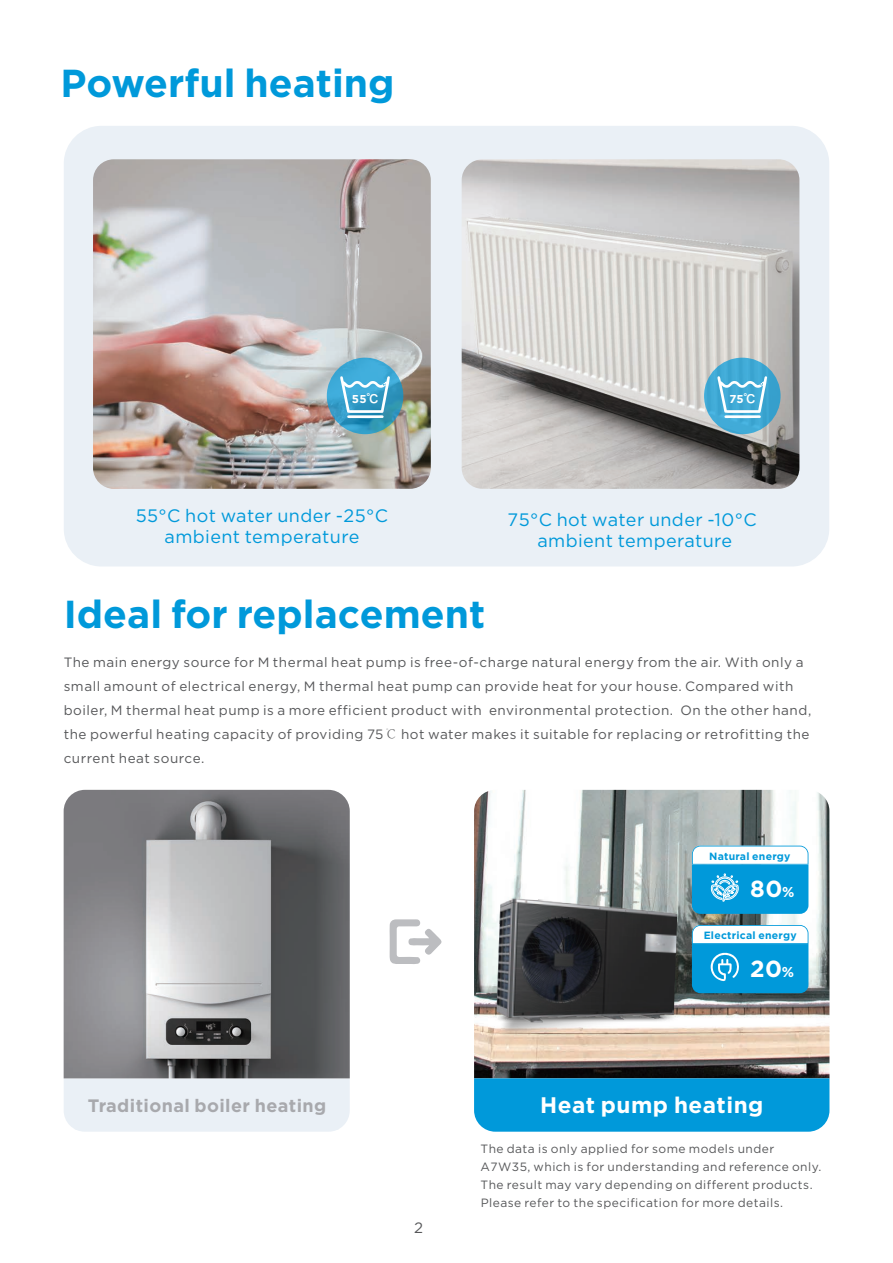
<style>
.page{position:relative;width:893px;height:1263px;background:#fff}
.page>*{position:absolute;margin:0;border:0;box-sizing:border-box;transform-origin:0 0}
.t1{font:700 39px "Gotham HTF";color:#0099da}
.t2{font:700 23.25px "Gotham HTF";color:#fff}
.t3{font:700 22.5px "Gotham HTF";letter-spacing:.02em;color:#fff}
.t4{font:18px/21px "Gotham";letter-spacing:.02em;color:#0099da;text-align:center}
.t5{font:700 18px "Gotham HTF";letter-spacing:.02em;color:#a8a9ad}
.t6{font:15px "Gotham";color:#57585a}
.t7{font:13.5px/24px "Gotham";letter-spacing:.04em;color:#57585a}
.t8{font:12px/18px "Gotham";letter-spacing:.04em;color:#57585a}
.t9{font:700 11.4px "Gotham HTF";color:#fff}
.t10{font:700 10.5px "Gotham HTF";letter-spacing:.02em;color:#0099da}
.s1{font-family:"Hiragino Sans GB W6";font-weight:400}
.s2{font-family:"Adobe Song Std";font-weight:300}
.s3{font-size:14.25px}
</style>
<div class="page">
<div style="left:64px;top:1078px;width:286px;height:54px;background:#eaf0f6"></div>
<img style="left:64px;top:790px;width:286px;height:288px">
<img style="left:474px;top:790px;width:355px;height:288px">
<svg style="left:692px;top:846px;width:116px;height:68px"></svg>
<svg style="left:389px;top:919px;width:53px;height:45px"></svg>
<svg style="left:692px;top:925px;width:116px;height:68px"></svg>
<div style="left:64px;top:126px;width:765px;height:440px;background:#eaf0f6;border-radius:38px"></div>
<img style="left:93px;top:159px;width:338px;height:330px">
<img style="left:462px;top:159px;width:337px;height:330px">
<svg style="left:327px;top:358px;width:76px;height:76px;background:#359fc9"></svg>
<svg style="left:340px;top:376px;width:50px;height:42px;background:#66b6d8"></svg>
<div style="left:704px;top:358px;width:77px;height:76px;background:#40aad6;border-radius:50%"></div>
<svg style="left:717px;top:376px;width:50px;height:42px"></svg>
<div style="left:474px;top:1078px;width:355px;height:54px;background:#0099da"></div>
<img style="left:493px;top:977px;width:192px;height:69px">
<img style="left:493px;top:1012px;width:188px;height:11px">
<img style="left:496px;top:898px;width:182px;height:126px">
<h1 class="t1" style="left:60px;top:60px;width:336px">Powerful heating</h1>
<p class="t9" style="left:352px;top:393px;width:28px">55<span class="s1">℃</span></p>
<p class="t9" style="left:729px;top:393px;width:27px">75<span class="s1">℃</span></p>
<h3 class="t4" style="left:136px;top:505px;width:254px">55°C hot water under -25°C ambient temperature</h3>
<h1 class="t1" style="left:64px;top:591px;width:423px">Ideal for replacement</h1>
<h3 class="t4" style="left:508px;top:508px;width:251px">75°C hot water under -10°C ambient temperature</h3>
<p class="t7" style="left:64px;top:650px;width:749px">The main energy source for M thermal heat pump is free-of-charge natural energy from the air. With only a small amount of electrical energy, M thermal heat pump can provide heat for your house. Compared with boiler, M thermal heat pump is a more efficient product with environmental protection. On the other hand, the powerful heating capacity of providing 75<span class="s2">℃</span> hot water makes it suitable for replacing or retrofitting the current heat source.</p>
<p class="t10" style="left:709px;top:850px;width:83px">Natural energy</p>
<h2 class="t2" style="left:750px;top:875px;width:46px">80<span class="s3">%</span></h2>
<p class="t10" style="left:704px;top:929px;width:94px">Electrical energy</p>
<h3 class="t5" style="left:88px;top:1095px;width:240px">Traditional boiler heating</h3>
<p class="t6" style="left:414px;top:1219px;width:10px">2</p>
<h2 class="t2" style="left:750px;top:955px;width:45px">20<span class="s3">%</span></h2>
<h3 class="t3" style="left:540px;top:1092px;width:225px">Heat pump heating</h3>
<p class="t8" style="left:481px;top:1139px;width:342px">The data is only applied for some models under A7W35, which is for understanding and reference only.<br>The result may vary depending on different products.<br>Please refer to the specification for more details.</p>
</div>
